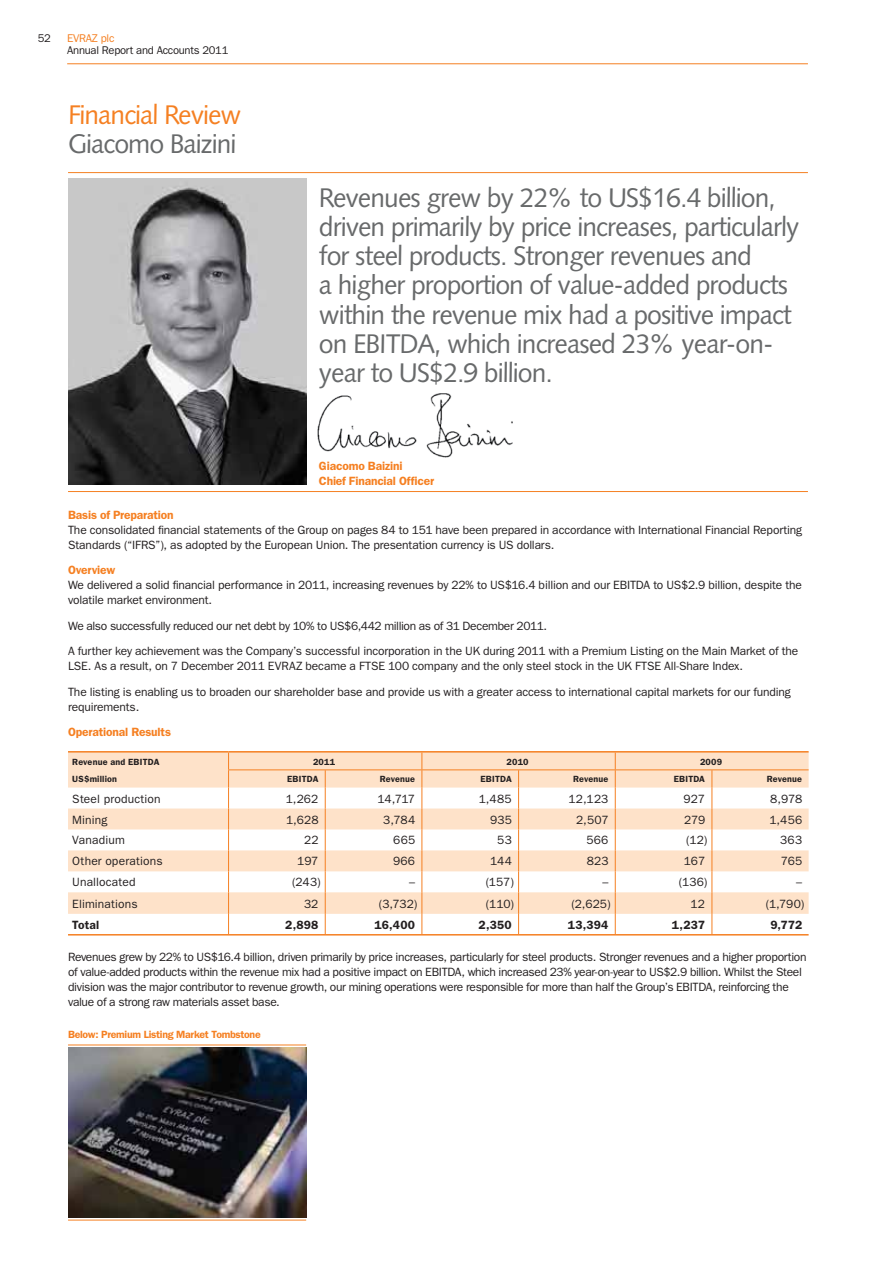
<style>
.page{position:relative;width:893px;height:1263px;background:#fff}
.page>*{position:absolute;margin:0;border:0;box-sizing:border-box;transform-origin:0 0}
.t1{font:27px/29.2px "Humanist 531 BT Roman A";letter-spacing:-.04em;color:#686a6b}
.t2{font:27px "Humanist 531 BT Roman A";letter-spacing:-.04em;color:#f58022}
.t3{font:12px/15px "ITC Franklin Gothic Std";letter-spacing:-.015em;color:#231f20}
.t4{font:600 12px/15px "ITC Franklin Gothic Std";letter-spacing:-.015em;color:#f58022}
.t5{font:12px "ITC Franklin Gothic Std";letter-spacing:.015em;color:#231f20}
.t6{font:600 12px "ITC Franklin Gothic Std";letter-spacing:.015em;color:#231f20}
.t7{font:12px "ITC Franklin Gothic Std";letter-spacing:.01em;color:#231f20}
.t8{font:11.25px "ITC Franklin Gothic Std";letter-spacing:-.025em;color:#231f20}
.t9{font:11.25px "ITC Franklin Gothic Std";letter-spacing:-.025em;color:#f58022}
.t10{font:600 10.5px "ITC Franklin Gothic Std";letter-spacing:-.025em;color:#f58022}
.t11{font:600 9px "ITC Franklin Gothic Std";letter-spacing:.02em;color:#231f20}
</style>
<div class="page">
<hr style="left:67px;top:63px;width:741px;height:1px;background:#f58022">
<img style="left:317px;top:393px;width:196px;height:65px">
<img style="left:68px;top:179px;width:238px;height:306px">
<hr style="left:68px;top:172px;width:740px;height:1px;background:#f58022">
<hr style="left:68px;top:491px;width:740px;height:1px;background:#f58022">
<img style="left:68px;top:1047px;width:238px;height:170px">
<hr style="left:68px;top:1220px;width:238px;height:1px;background:#f58022">
<hr style="left:68px;top:1044px;width:238px;height:1px;background:#f58022">
<hr style="left:68px;top:751px;width:161px;height:1px;background:#f58022">
<hr style="left:229px;top:751px;width:580px;height:1px;background:#f58022">
<svg style="left:68px;top:752px;width:741px;height:184px"></svg>
<hr style="left:228px;top:769px;width:581px;height:1px;background:#f58022">
<p class="t8" style="left:38px;top:34px;width:15px">52</p>
<p class="t9" style="left:67px;top:34px;width:49px">EVRAZ plc</p>
<p class="t8" style="left:67px;top:46px;width:163px">Annual Report and Accounts 2011</p>
<h1 class="t2" style="left:68px;top:101px;width:175px">Financial Review</h1>
<h1 class="t1" style="left:68px;top:130px;width:170px">Giacomo Baizini</h1>
<p class="t1" style="left:319px;top:184px;width:482px">Revenues grew by 22% to US$16.4 billion, driven primarily by price increases, particularly for steel products. Stronger revenues and<br>a higher proportion of value-added products within the revenue mix had a positive impact on EBITDA, which increased 23% year-on&shy;year to US$2.9 billion.</p>
<p class="t4" style="left:319px;top:459px;width:117px">Giacomo Baizini<br>Chief Financial Officer</p>
<p class="t4" style="left:68px;top:508px;width:107px">Basis of Preparation</p>
<p class="t3" style="left:68px;top:523px;width:736px">The consolidated financial statements of the Group on pages 84 to 151 have been prepared in accordance with International Financial Reporting<br>Standards (“IFRS”), as adopted by the European Union. The presentation currency is US dollars.</p>
<p class="t4" style="left:68px;top:564px;width:49px">Overview</p>
<p class="t3" style="left:68px;top:579px;width:735px">We delivered a solid financial performance in 2011, increasing revenues by 22% to US$16.4 billion and our EBITDA to US$2.9 billion, despite the volatile market environment.</p>
<p class="t3" style="left:68px;top:614px;width:732px;line-height:25.5px">We also successfully reduced our net debt by 10% to US$6,442 million as of 31 December 2011.<br>A further key achievement was the Company’s successful incorporation in the UK during 2011 with a Premium Listing on the Main Market of the</p>
<p class="t3" style="left:68px;top:654px;width:724px;line-height:25.5px">LSE. As a result, on 7 December 2011 EVRAZ became a FTSE 100 company and the only steel stock in the UK FTSE All-Share Index.<br>The listing is enabling us to broaden our shareholder base and provide us with a greater access to international capital markets for our funding</p>
<p class="t3" style="left:68px;top:700px;width:73px">requirements.</p>
<p class="t4" style="left:68px;top:726px;width:105px">Operational Results</p>
<p class="t11" style="left:72px;top:758px;width:89px">Revenue and EBITDA</p>
<p class="t11" style="left:313px;top:758px;width:24px">2011</p>
<p class="t11" style="left:506px;top:758px;width:24px">2010</p>
<p class="t11" style="left:700px;top:758px;width:24px">2009</p>
<p class="t11" style="left:72px;top:776px;width:46px">US$million</p>
<p class="t11" style="left:287px;top:776px;width:33px">EBITDA</p>
<p class="t11" style="left:380px;top:776px;width:37px">Revenue</p>
<p class="t11" style="left:480px;top:776px;width:33px">EBITDA</p>
<p class="t11" style="left:573px;top:776px;width:37px">Revenue</p>
<p class="t11" style="left:674px;top:776px;width:33px">EBITDA</p>
<p class="t11" style="left:767px;top:776px;width:37px">Revenue</p>
<p class="t5" style="left:72px;top:794px;width:90px">Steel production</p>
<p class="t3" style="left:286px;top:792px;width:34px">1,262</p>
<p class="t3" style="left:377px;top:792px;width:39px">14,717</p>
<p class="t3" style="left:479px;top:792px;width:34px">1,485</p>
<p class="t3" style="left:569px;top:792px;width:41px">12,123</p>
<p class="t3" style="left:684px;top:792px;width:23px">927</p>
<p class="t3" style="left:770px;top:792px;width:34px">8,978</p>
<p class="t3" style="left:72px;top:813px;width:37px">Mining</p>
<p class="t3" style="left:286px;top:813px;width:34px">1,628</p>
<p class="t3" style="left:383px;top:813px;width:33px">3,784</p>
<p class="t3" style="left:490px;top:813px;width:23px">935</p>
<p class="t3" style="left:576px;top:813px;width:34px">2,507</p>
<p class="t3" style="left:684px;top:813px;width:23px">279</p>
<p class="t3" style="left:769px;top:813px;width:34px">1,456</p>
<p class="t5" style="left:72px;top:836px;width:54px">Vanadium</p>
<p class="t3" style="left:304px;top:834px;width:16px">22</p>
<p class="t3" style="left:393px;top:834px;width:23px">665</p>
<p class="t3" style="left:497px;top:834px;width:16px">53</p>
<p class="t3" style="left:587px;top:834px;width:23px">566</p>
<p class="t3" style="left:686px;top:834px;width:23px">(12)</p>
<p class="t3" style="left:780px;top:834px;width:24px">363</p>
<p class="t5" style="left:72px;top:857px;width:92px">Other operations</p>
<p class="t3" style="left:297px;top:855px;width:23px">197</p>
<p class="t3" style="left:393px;top:855px;width:24px">966</p>
<p class="t3" style="left:490px;top:855px;width:23px">144</p>
<p class="t3" style="left:587px;top:855px;width:23px">823</p>
<p class="t3" style="left:684px;top:855px;width:23px">167</p>
<p class="t3" style="left:781px;top:855px;width:23px">765</p>
<p class="t7" style="left:72px;top:878px;width:65px">Unallocated</p>
<p class="t3" style="left:292px;top:876px;width:30px">(243)</p>
<p class="t3" style="left:409px;top:876px;width:7px">–</p>
<p class="t3" style="left:486px;top:876px;width:30px">(157)</p>
<p class="t3" style="left:602px;top:876px;width:7px">–</p>
<p class="t3" style="left:679px;top:876px;width:30px">(136)</p>
<p class="t3" style="left:796px;top:876px;width:7px">–</p>
<p class="t7" style="left:72px;top:899px;width:67px">Eliminations</p>
<p class="t3" style="left:304px;top:897px;width:16px">32</p>
<p class="t3" style="left:379px;top:897px;width:40px">(3,732)</p>
<p class="t3" style="left:486px;top:897px;width:30px">(110)</p>
<p class="t3" style="left:571px;top:897px;width:41px">(2,625)</p>
<p class="t3" style="left:691px;top:897px;width:16px">12</p>
<p class="t3" style="left:766px;top:897px;width:40px">(1,790)</p>
<p class="t6" style="left:72px;top:920px;width:29px">Total</p>
<p class="t6" style="left:285px;top:920px;width:35px">2,898</p>
<p class="t6" style="left:375px;top:920px;width:42px">16,400</p>
<p class="t6" style="left:478px;top:920px;width:35px">2,350</p>
<p class="t6" style="left:568px;top:920px;width:42px">13,394</p>
<p class="t6" style="left:672px;top:920px;width:35px">1,237</p>
<p class="t6" style="left:770px;top:920px;width:33px">9,772</p>
<p class="t3" style="left:68px;top:951px;width:740px">Revenues grew by 22% to US$16.4 billion, driven primarily by price increases, particularly for steel products. Stronger revenues and a higher proportion of value-added products within the revenue mix had a positive impact on EBITDA, which increased 23% year-on-year to US$2.9 billion. Whilst the Steel division was the major contributor to revenue growth, our mining operations were responsible for more than half the Group’s EBITDA, reinforcing the value of a strong raw materials asset base.</p>
<p class="t10" style="left:68px;top:1031px;width:194px">Below: Premium Listing Market Tombstone</p>
</div>
